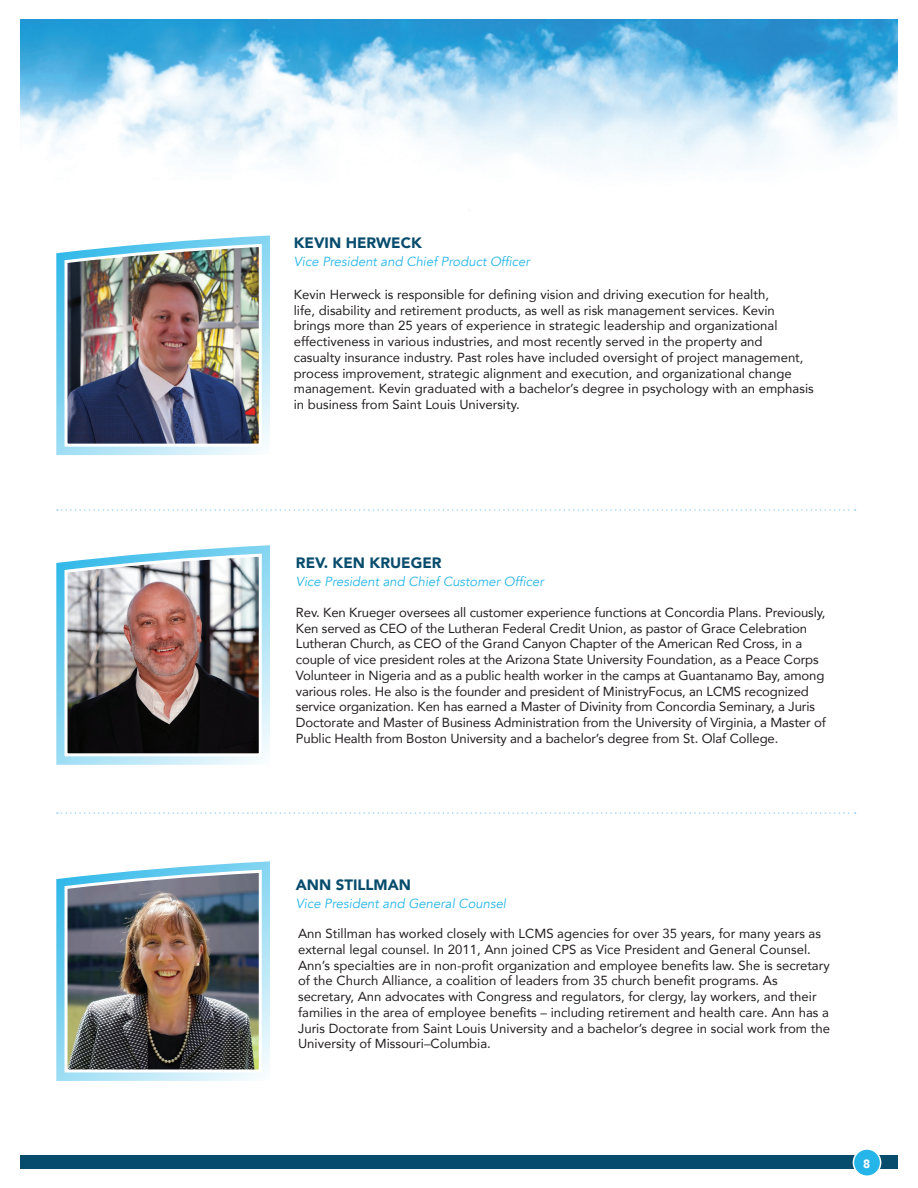
<style>
.page{position:relative;width:918px;height:1188px;background:#fff}
.page>*{position:absolute;margin:0;border:0;box-sizing:border-box;transform-origin:0 0}
.t1{font:900 15px "Avenir";color:#084c6d}
.t2{font:13.2px/15.8px "Avenir";color:#231f20}
.t3{font:italic 13.2px "Avenir";color:#26b5e8}
.t4{font:900 12px "Avenir";color:#fff}
</style>
<div class="page">
<img style="left:20px;top:19px;width:878px;height:148px">
<svg style="left:57px;top:812px;width:799px;height:2px"></svg>
<svg style="left:57px;top:509px;width:799px;height:2px"></svg>
<svg style="left:56px;top:235px;width:214px;height:220px"></svg>
<img style="left:63px;top:242px;width:200px;height:206px">
<svg style="left:56px;top:545px;width:214px;height:220px"></svg>
<img style="left:63px;top:552px;width:200px;height:206px">
<svg style="left:56px;top:861px;width:214px;height:220px"></svg>
<img style="left:63px;top:868px;width:200px;height:206px">
<div style="left:0;top:1156px;width:917px;height:15px;background:#084c6d"></div>
<div style="left:0;top:2px;width:19px;height:1186px;background:#fff"></div>
<div style="left:899px;top:2px;width:19px;height:1186px;background:#fff"></div>
<div style="left:0;top:1169px;width:918px;height:19px;background:#fff"></div>
<div style="left:853px;top:1149px;width:28px;height:27px;background:#26b5e8;border-radius:50%"></div>
<div style="left:853px;top:1148px;width:28px;height:29px;border:2px solid #fff;border-radius:50%"></div>
<p class="t1" style="left:294px;top:230px;width:130px">KEVIN HERWECK</p>
<p class="t3" style="left:294px;top:254px;width:238px">Vice President and Chief Product Officer</p>
<p class="t2" style="left:294px;top:286px;width:521px">Kevin Herweck is responsible for defining vision and driving execution for health,<br>life, disability and retirement products, as well as risk management services. Kevin brings more than 25 years of experience in strategic leadership and organizational effectiveness in various industries, and most recently served in the property and<br>casualty insurance industry. Past roles have included oversight of project management, process improvement, strategic alignment and execution, and organizational change management. Kevin graduated with a bachelor’s degree in psychology with an emphasis in business from Saint Louis University.</p>
<p class="t1" style="left:296px;top:550px;width:147px">REV. KEN KRUEGER</p>
<p class="t3" style="left:296px;top:573px;width:249px">Vice President and Chief Customer Officer</p>
<p class="t2" style="left:296px;top:604px;width:531px">Rev. Ken Krueger oversees all customer experience functions at Concordia Plans. Previously, Ken served as CEO of the Lutheran Federal Credit Union, as pastor of Grace Celebration Lutheran Church, as CEO of the Grand Canyon Chapter of the American Red Cross, in a couple of vice president roles at the Arizona State University Foundation, as a Peace Corps Volunteer in Nigeria and as a public health worker in the camps at Guantanamo Bay, among various roles. He also is the founder and president of MinistryFocus, an LCMS recognized service organization. Ken has earned a Master of Divinity from Concordia Seminary, a Juris Doctorate and Master of Business Administration from the University of Virginia, a Master of Public Health from Boston University and a bachelor’s degree from St. Olaf College.</p>
<p class="t1" style="left:296px;top:872px;width:117px">ANN STILLMAN</p>
<p class="t3" style="left:296px;top:895px;width:212px">Vice President and General Counsel</p>
<p class="t2" style="left:298px;top:925px;width:533px">Ann Stillman has worked closely with LCMS agencies for over 35 years, for many years as external legal counsel. In 2011, Ann joined CPS as Vice President and General Counsel.<br>Ann’s specialties are in non-profit organization and employee benefits law. She is secretary of the Church Alliance, a coalition of leaders from 35 church benefit programs. As secretary, Ann advocates with Congress and regulators, for clergy, lay workers, and their families in the area of employee benefits – including retirement and health care. Ann has a Juris Doctorate from Saint Louis University and a bachelor’s degree in social work from the University of Missouri–Columbia.</p>
<p class="t4" style="left:863px;top:1153px;width:9px">8</p>
</div>
